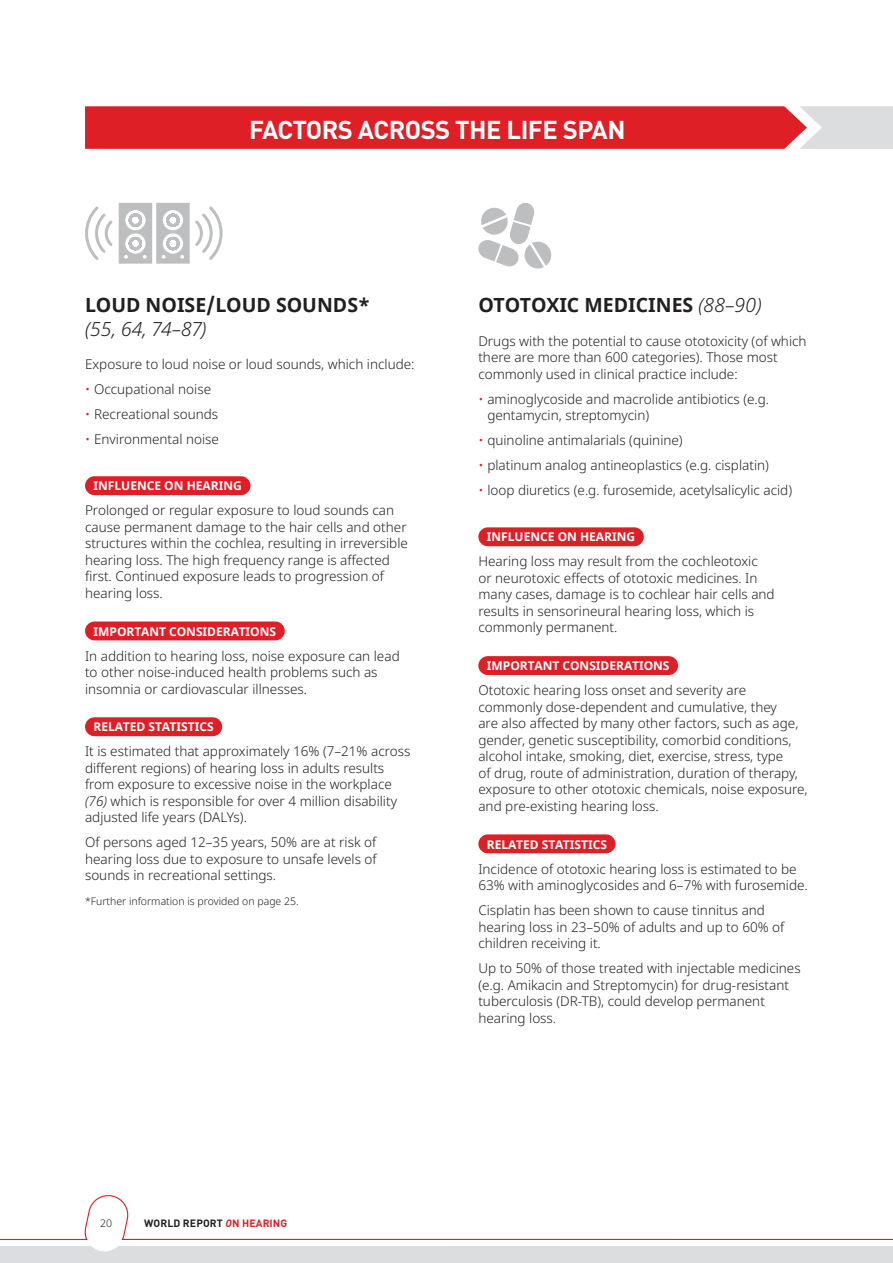
<style>
.page{position:relative;width:893px;height:1263px;background:#fff}
.page>*{position:absolute;margin:0;border:0;box-sizing:border-box;transform-origin:0 0}
.t1{font:700 25.5px "DIN";letter-spacing:-.02em;color:#fff}
.t2{font:700 19.5px "Noto Sans";color:#231f20}
.t3{font:italic 300 19.5px "Noto Sans";color:#231f20}
.t4{font:300 13.5px/16.5px "Noto Sans";color:#231f20}
.t5{font:700 12px "Noto Sans";color:#fff}
.t6{font:300 10.5px "Noto Sans";color:#231f20}
.t7{font:700 10.5px "DIN Pro";letter-spacing:.01em;color:#231f20}
.s1{color:#df1f26}
.s2{font-style:italic}
.s3{font-weight:300;font-style:italic}
.s4{font-style:italic;color:#df1f26}
</style>
<div class="page">
<div style="left:0;top:1246px;width:893px;height:17px;background:#dcddde"></div>
<svg style="left:93px;top:1247px;width:24px;height:5px"></svg>
<svg style="left:0;top:1195px;width:893px;height:52px"></svg>
<div style="left:86px;top:476px;width:164px;height:19px;background:#df1f26;border-radius:9px"></div>
<div style="left:86px;top:621px;width:199px;height:19px;background:#df1f26;border-radius:9px"></div>
<div style="left:86px;top:717px;width:136px;height:19px;background:#df1f26;border-radius:9px"></div>
<div style="left:478px;top:527px;width:166px;height:19px;background:#df1f26;border-radius:9px"></div>
<div style="left:478px;top:656px;width:200px;height:19px;background:#df1f26;border-radius:9px"></div>
<div style="left:478px;top:834px;width:137px;height:19px;background:#df1f26;border-radius:9px"></div>
<svg style="left:85px;top:106px;width:808px;height:43px;background:#df383e"></svg>
<svg style="left:85px;top:207px;width:28px;height:53px"></svg>
<svg style="left:119px;top:203px;width:104px;height:61px"></svg>
<svg style="left:478px;top:203px;width:74px;height:66px"></svg>
<h1 class="t1" style="left:249px;top:113px;width:378px">FACTORS ACROSS THE LIFE SPAN</h1>
<h2 class="t2" style="left:85px;top:291px;width:286px">LOUD NOISE/LOUD SOUNDS*</h2>
<h2 class="t3" style="left:85px;top:315px;width:123px">(55, 64, 74–87)</h2>
<p class="t4" style="left:85px;top:356px;width:331px">Exposure to loud noise or loud sounds, which include:</p>
<p class="t4" style="left:85px;top:381px;width:128px"><span class="s1">•</span> Occupational noise</p>
<p class="t4" style="left:85px;top:406px;width:135px"><span class="s1">•</span> Recreational sounds</p>
<p class="t4" style="left:85px;top:431px;width:135px"><span class="s1">•</span> Environmental noise</p>
<p class="t5" style="left:94px;top:477px;width:150px">INFLUENCE ON HEARING</p>
<p class="t4" style="left:85px;top:502px;width:324px">Prolonged or regular exposure to loud sounds can cause permanent damage to the hair cells and other structures within the cochlea, resulting in irreversible hearing loss. The high frequency range is affected first. Continued exposure leads to progression of hearing loss.</p>
<p class="t5" style="left:94px;top:623px;width:184px">IMPORTANT CONSIDERATIONS</p>
<p class="t4" style="left:85px;top:648px;width:316px">In addition to hearing loss, noise exposure can lead to other noise-induced health problems such as insomnia or cardiovascular illnesses.</p>
<p class="t5" style="left:94px;top:718px;width:122px">RELATED STATISTICS</p>
<p class="t4" style="left:85px;top:744px;width:327px">It is estimated that approximately 16% (7–21% across different regions) of hearing loss in adults results from exposure to excessive noise in the workplace <span class="s2">(76)</span> which is responsible for over 4 million disability adjusted life years (DALYs).</p>
<p class="t4" style="left:85px;top:834px;width:293px;text-align:justify">Of persons aged 12–35 years, 50% are at risk of hearing loss due to exposure to unsafe levels of sounds in recreational settings.</p>
<p class="t6" style="left:85px;top:894px;width:215px">*Further information is provided on page 25.</p>
<h2 class="t2" style="left:478px;top:291px;width:285px">OTOTOXIC MEDICINES <span class="s3">(88–90)</span></h2>
<p class="t4" style="left:478px;top:333px;width:330px">Drugs with the potential to cause ototoxicity (of which there are more than 600 categories). Those most commonly used in clinical practice include:</p>
<p class="t4" style="left:487px;top:391px;width:283px;text-indent:-9px"><span class="s1">•</span> aminoglycoside and macrolide antibiotics (e.g. gentamycin, streptomycin)</p>
<p class="t4" style="left:478px;top:432px;width:206px"><span class="s1">•</span> quinoline antimalarials (quinine)</p>
<p class="t4" style="left:478px;top:457px;width:292px"><span class="s1">•</span> platinum analog antineoplastics (e.g. cisplatin)</p>
<p class="t4" style="left:478px;top:482px;width:315px"><span class="s1">•</span> loop diuretics (e.g. furosemide, acetylsalicylic acid)</p>
<p class="t5" style="left:487px;top:529px;width:150px">INFLUENCE ON HEARING</p>
<p class="t4" style="left:478px;top:554px;width:298px">Hearing loss may result from the cochleotoxic<br>or neurotoxic effects of ototoxic medicines. In many cases, damage is to cochlear hair cells and results in sensorineural hearing loss, which is commonly permanent.</p>
<p class="t5" style="left:487px;top:657px;width:184px">IMPORTANT CONSIDERATIONS</p>
<p class="t4" style="left:478px;top:682px;width:331px">Ototoxic hearing loss onset and severity are commonly dose-dependent and cumulative, they<br>are also affected by many other factors, such as age, gender, genetic susceptibility, comorbid conditions, alcohol intake, smoking, diet, exercise, stress, type<br>of drug, route of administration, duration of therapy, exposure to other ototoxic chemicals, noise exposure, and pre-existing hearing loss.</p>
<p class="t5" style="left:487px;top:836px;width:122px">RELATED STATISTICS</p>
<p class="t4" style="left:478px;top:861px;width:331px">Incidence of ototoxic hearing loss is estimated to be<br>63% with aminoglycosides and 6–7% with furosemide.</p>
<p class="t4" style="left:478px;top:902px;width:307px">Cisplatin has been shown to cause tinnitus and hearing loss in 23–50% of adults and up to 60% of children receiving it.</p>
<p class="t4" style="left:478px;top:960px;width:324px">Up to 50% of those treated with injectable medicines (e.g. Amikacin and Streptomycin) for drug-resistant tuberculosis (DR-TB), could develop permanent hearing loss.</p>
<p class="t6" style="left:100px;top:1216px;width:13px">20</p>
<p class="t7" style="left:144px;top:1216px;width:144px">WORLD REPORT <span class="s4">O</span><span class="s1">N HEARING</span></p>
</div>
